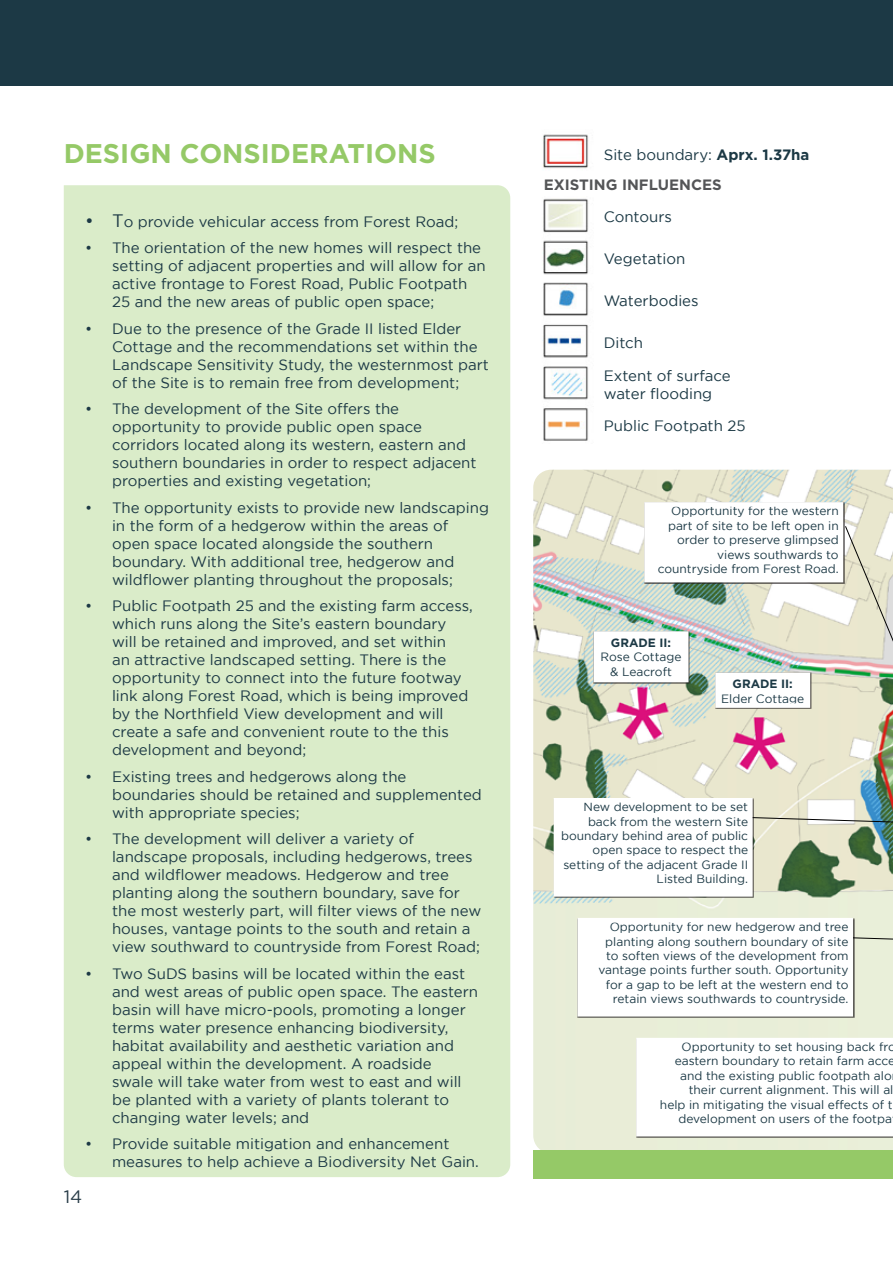
<style>
.page{position:relative;width:893px;height:1263px;background:#fff}
.page>*{position:absolute;margin:0;border:0;box-sizing:border-box;transform-origin:0 0}
.t1{font:700 27px "Gotham";color:#95c967}
.t2{font:18px "Gotham";color:#273b47}
.t3{font:15px/18px "Gotham";color:#1c3945}
.t4{font:700 15px "Gotham";color:#545557}
.t5{font:12px/14.4px "Gotham";color:#1c3945;text-align:right}
.t6{font:700 12px "Gotham";color:#1c3945}
.s1{font-size:18px}
.s2{font-weight:700}
</style>
<div class="page">
<div style="left:64px;top:185px;width:446px;height:992px;background:#daecc9"></div>
<div style="left:0;top:0;width:893px;height:85px;background:#1c3945"></div>
<img style="left:533px;top:470px;width:360px;height:680px">
<img style="left:542px;top:134px;width:47px;height:307px">
<div style="left:715px;top:673px;width:96px;height:36px;background:#231f20;opacity:.75"></div>
<div style="left:717px;top:675px;width:91px;height:31px;background:#fff"></div>
<div style="left:715px;top:672px;width:95px;height:36px;border:4px solid #fff"></div>
<div style="left:594px;top:631px;width:96px;height:53px;background:#231f20;opacity:.75"></div>
<div style="left:596px;top:633px;width:90px;height:47px;background:#fff"></div>
<div style="left:636px;top:1038px;width:257px;height:100px;background:#a8a7a5"></div>
<div style="left:636px;top:1038px;width:257px;height:98px;background:#fff"></div>
<div style="left:577px;top:918px;width:278px;height:100px;background:#231f20;opacity:.75"></div>
<div style="left:580px;top:920px;width:271px;height:94px;background:#fff"></div>
<div style="left:556px;top:800px;width:194px;height:94px;background:#fff"></div>
<div style="left:554px;top:798px;width:199px;height:99px;border:4px solid #fff"></div>
<div style="left:644px;top:502px;width:201px;height:82px;background:#231f20;opacity:.75"></div>
<div style="left:646px;top:504px;width:195px;height:76px;background:#fff"></div>
<div style="left:644px;top:502px;width:199px;height:80px;border:4px solid #fff"></div>
<div style="left:533px;top:1150px;width:360px;height:28px;background:#95c967"></div>
<svg style="left:852px;top:937px;width:41px;height:9px"></svg>
<svg style="left:752px;top:817px;width:141px;height:9px"></svg>
<svg style="left:844px;top:525px;width:49px;height:237px;background:#dad8c3"></svg>
<h1 class="t1" style="left:64px;top:137px;width:373px">DESIGN CONSIDERATIONS</h1>
<p class="t3" style="left:85px;top:212px;width:375px"><span class="s1">• T</span>o provide vehicular access from Forest Road;</p>
<p class="t3" style="left:112px;top:239px;width:375px;text-indent:-27px">• The orientation of the new homes will respect the setting of adjacent properties and will allow for an active frontage to Forest Road, Public Footpath 25 and the new areas of public open space;</p>
<p class="t3" style="left:112px;top:319px;width:378px;text-indent:-27px">• Due to the presence of the Grade II listed Elder Cottage and the recommendations set within the Landscape Sensitivity Study, the westernmost part of the Site is to remain free from development;</p>
<p class="t3" style="left:112px;top:400px;width:366px;text-indent:-27px">• The development of the Site offers the opportunity to provide public open space corridors located along its western, eastern and southern boundaries in order to respect adjacent properties and existing vegetation;</p>
<p class="t3" style="left:112px;top:498px;width:378px;text-indent:-27px">• The opportunity exists to provide new landscaping in the form of a hedgerow within the areas of open space located alongside the southern boundary. With additional tree, hedgerow and wildflower planting throughout the proposals;</p>
<p class="t3" style="left:112px;top:597px;width:362px;text-indent:-27px">• Public Footpath 25 and the existing farm access, which runs along the Site’s eastern boundary will be retained and improved, and set within<br>an attractive landscaped setting. There is the opportunity to connect into the future footway link along Forest Road, which is being improved by the Northfield View development and will create a safe and convenient route to the this development and beyond;</p>
<p class="t3" style="left:112px;top:767px;width:371px;text-indent:-27px">• Existing trees and hedgerows along the boundaries should be retained and supplemented with appropriate species;</p>
<p class="t3" style="left:112px;top:830px;width:371px;text-indent:-27px">• The development will deliver a variety of landscape proposals, including hedgerows, trees and wildflower meadows. Hedgerow and tree planting along the southern boundary, save for the most westerly part, will filter views of the new houses, vantage points to the south and retain a view southward to countryside from Forest Road;</p>
<p class="t3" style="left:112px;top:964px;width:368px;text-indent:-27px">• Two SuDS basins will be located within the east and west areas of public open space. The eastern basin will have micro-pools, promoting a longer terms water presence enhancing biodiversity, habitat availability and aesthetic variation and appeal within the development. A roadside<br>swale will take water from west to east and will be planted with a variety of plants tolerant to changing water levels; and</p>
<p class="t3" style="left:112px;top:1135px;width:368px;text-indent:-27px">• Provide suitable mitigation and enhancement measures to help achieve a Biodiversity Net Gain.</p>
<p class="t2" style="left:64px;top:1187px;width:20px">14</p>
<p class="t3" style="left:604px;top:145px;width:207px">Site boundary: <span class="s2">Aprx. 1.37ha</span></p>
<p class="t4" style="left:544px;top:176px;width:179px">EXISTING INFLUENCES</p>
<p class="t3" style="left:604px;top:208px;width:70px">Contours</p>
<p class="t3" style="left:604px;top:250px;width:83px">Vegetation</p>
<p class="t3" style="left:604px;top:292px;width:96px">Waterbodies</p>
<p class="t3" style="left:604px;top:327px;width:128px;line-height:32.7px">Ditch<br>Extent of surface</p>
<p class="t3" style="left:604px;top:378px;width:143px;line-height:31.7px">water flooding<br>Public Footpath 25</p>
<p class="t5" style="left:658px;top:504px;width:182px">Opportunity for the western part of site to be left open in order to preserve glimpsed views southwards to countryside from Forest Road.</p>
<p class="t6" style="left:611px;top:636px;width:62px">GRADE II:</p>
<p class="t5" style="left:600px;top:650px;width:83px;text-align:center">Rose Cottage &amp; Leacroft</p>
<p class="t6" style="left:733px;top:677px;width:62px">GRADE II:</p>
<p class="t5" style="left:721px;top:691px;width:84px">Elder Cottage</p>
<p class="t5" style="left:561px;top:800px;width:188px">New development to be set back from the western Site boundary behind area of public open space to respect the setting of the adjacent Grade II<br>Listed Building.</p>
<p class="t5" style="left:598px;top:919px;width:252px">Opportunity for new hedgerow and tree planting along southern boundary of site to soften views of the development from vantage points further south. Opportunity for a gap to be left at the western end to retain views southwards to countryside.</p>
<p class="t5" style="left:682px;top:1039px;width:216px">Opportunity to set housing back fro</p>
<p class="t5" style="left:675px;top:1054px;width:222px">eastern boundary to retain farm acce</p>
<p class="t5" style="left:680px;top:1068px;width:213px">and the existing public footpath alo</p>
<p class="t5" style="left:689px;top:1083px;width:206px">their current alignment. This will al</p>
<p class="t5" style="left:660px;top:1097px;width:234px">help in mitigating the visual effects of t</p>
<p class="t5" style="left:678px;top:1111px;width:215px">development on users of the footpa</p>
</div>
